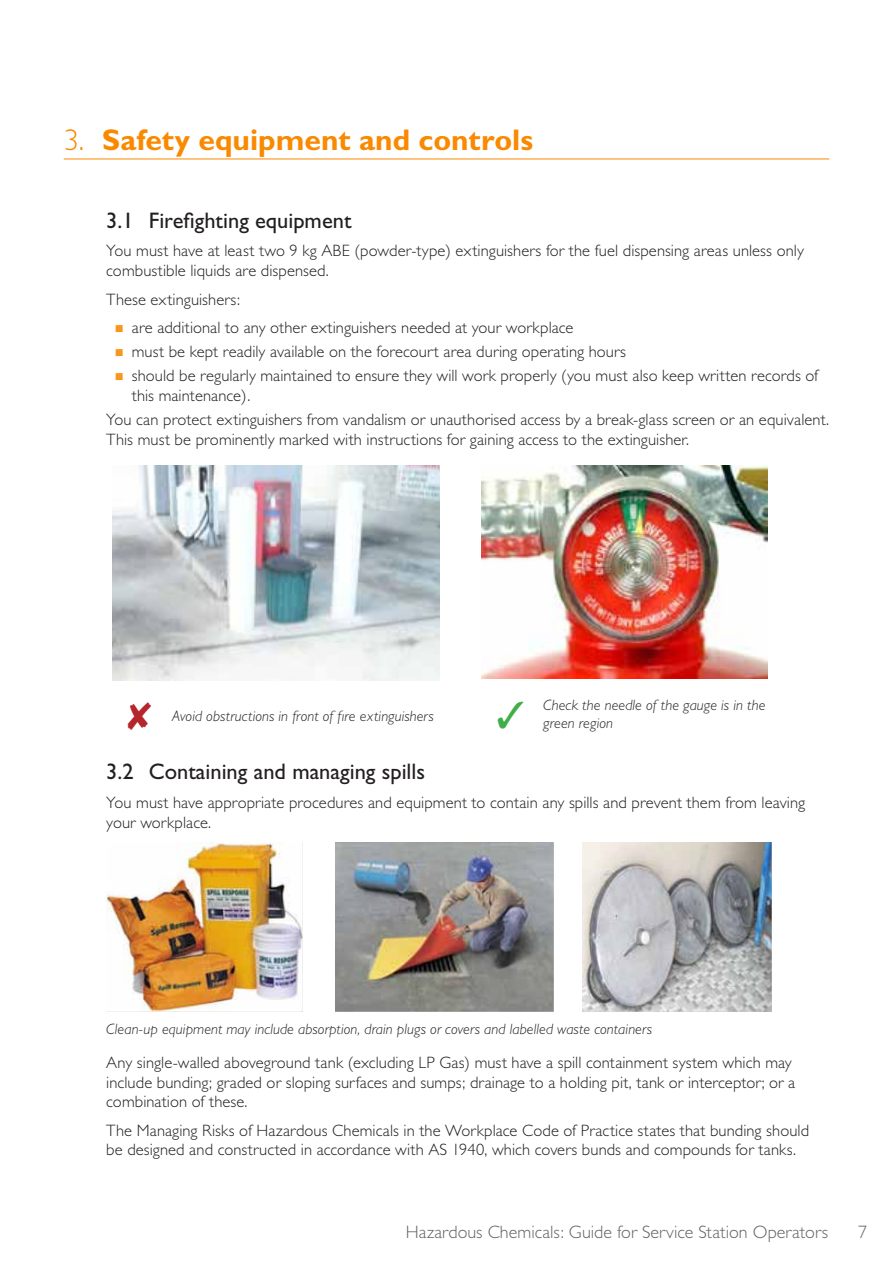
<style>
.page{position:relative;width:893px;height:1263px;background:#fff}
.page>*{position:absolute;margin:0;border:0;box-sizing:border-box;transform-origin:0 0}
.t1{font:700 30px "Gill Sans";color:#fa8900}
.t2{font:22.5px "Gill Sans";color:#231f20}
.t3{font:300 18px "Gill Sans";letter-spacing:.005em;color:#636366}
.t4{font:300 16.5px/19.8px "Gill Sans";letter-spacing:.005em;color:#231f20}
.t5{font:italic 300 15px/18px "Gill Sans";letter-spacing:.005em;color:#231f20}
.s1{font-weight:300}
</style>
<div class="page">
<hr style="left:64px;top:159px;width:765px;height:1px;background:#fa8900">
<img style="left:112px;top:465px;width:327px;height:215px">
<img style="left:482px;top:465px;width:285px;height:213px">
<img style="left:106px;top:842px;width:197px;height:170px">
<img style="left:336px;top:842px;width:218px;height:170px">
<img style="left:582px;top:842px;width:190px;height:170px">
<p class="t1" style="left:64px;top:122px;width:471px"><span class="s1">3.</span> Safety equipment and controls</p>
<p class="t2" style="left:106px;top:208px;width:247px">3.1 Firefighting equipment</p>
<p class="t4" style="left:106px;top:241px;width:699px">You must have at least two 9 kg ABE (powder-type) extinguishers for the fuel dispensing areas unless only combustible liquids are dispensed.</p>
<p class="t4" style="left:106px;top:289px;width:135px">These extinguishers:</p>
<p class="t4" style="left:132px;top:318px;width:443px">are additional to any other extinguishers needed at your workplace</p>
<p class="t4" style="left:132px;top:342px;width:496px">must be kept readily available on the forecourt area during operating hours</p>
<p class="t4" style="left:132px;top:366px;width:688px">should be regularly maintained to ensure they will work properly (you must also keep written records of this maintenance).</p>
<p class="t4" style="left:106px;top:410px;width:724px">You can protect extinguishers from vandalism or unauthorised access by a break-glass screen or an equivalent.<br>This must be prominently marked with instructions for gaining access to the extinguisher.</p>
<p class="t5" style="left:172px;top:707px;width:263px">Avoid obstructions in front of fire extinguishers</p>
<p class="t5" style="left:543px;top:696px;width:224px">Check the needle of the gauge is in the green region</p>
<p class="t2" style="left:106px;top:759px;width:320px">3.2 Containing and managing spills</p>
<p class="t4" style="left:106px;top:792px;width:700px">You must have appropriate procedures and equipment to contain any spills and prevent them from leaving your workplace.</p>
<p class="t5" style="left:106px;top:1020px;width:547px">Clean-up equipment may include absorption, drain plugs or covers and labelled waste containers</p>
<p class="t4" style="left:106px;top:1052px;width:690px">Any single-walled aboveground tank (excluding LP Gas) must have a spill containment system which may include bunding; graded or sloping surfaces and sumps; drainage to a holding pit, tank or interceptor; or a combination of these.</p>
<p class="t4" style="left:106px;top:1120px;width:704px">The Managing Risks of Hazardous Chemicals in the Workplace Code of Practice states that bunding should be designed and constructed in accordance with AS 1940, which covers bunds and compounds for tanks.</p>
<p class="t3" style="left:406px;top:1222px;width:424px">Hazardous Chemicals: Guide for Service Station Operators</p>
<p class="t3" style="left:858px;top:1222px;width:10px">7</p>
</div>
